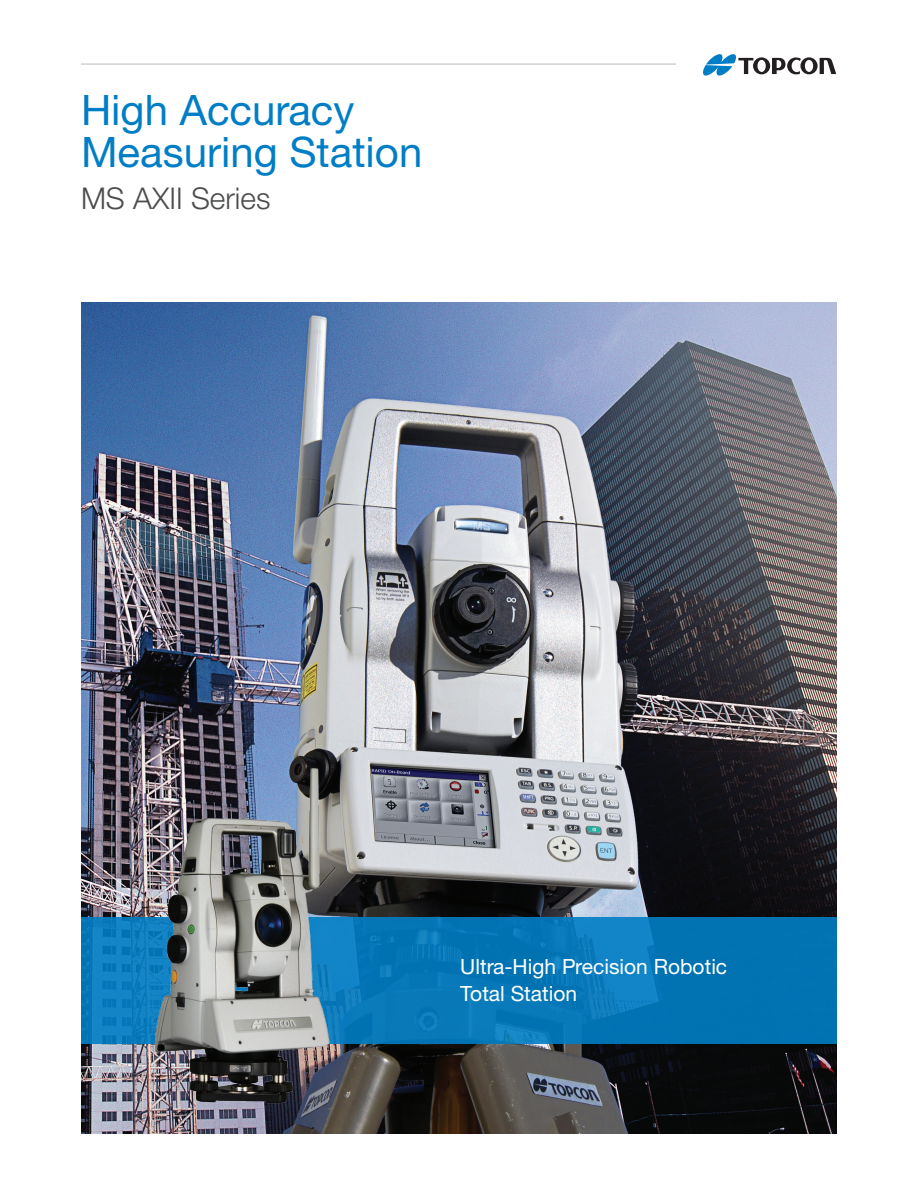
<style>
.page{position:relative;width:918px;height:1188px;background:#fff}
.page>*{position:absolute;margin:0;border:0;box-sizing:border-box;transform-origin:0 0}
.t1{font:42px/42px "Helvetica Neue LTW1 G";color:#007ec5}
.t2{font:300 30px "Helvetica Neue LTW1 G";color:#4b4c4d}
.t3{font:21px/27px "Helvetica Neue LTW1 G";color:#fff}
</style>
<div class="page">
<hr style="left:81px;top:63px;width:595px;height:2px;background:#d1d2d4">
<svg style="left:703px;top:54px;width:133px;height:22px"></svg>
<img style="left:81px;top:302px;width:756px;height:832px">
<svg style="left:81px;top:917px;width:756px;height:127px;background:#0576b6"></svg>
<img style="left:108px;top:760px;width:270px;height:352px">
<h1 class="t1" style="left:81px;top:89px;width:343px">High Accuracy<br>Measuring Station</h1>
<h2 class="t2" style="left:81px;top:180px;width:191px">MS AXII Series</h2>
<p class="t3" style="left:460px;top:953px;width:269px">Ultra-High Precision Robotic<br>Total Station</p>
</div>
